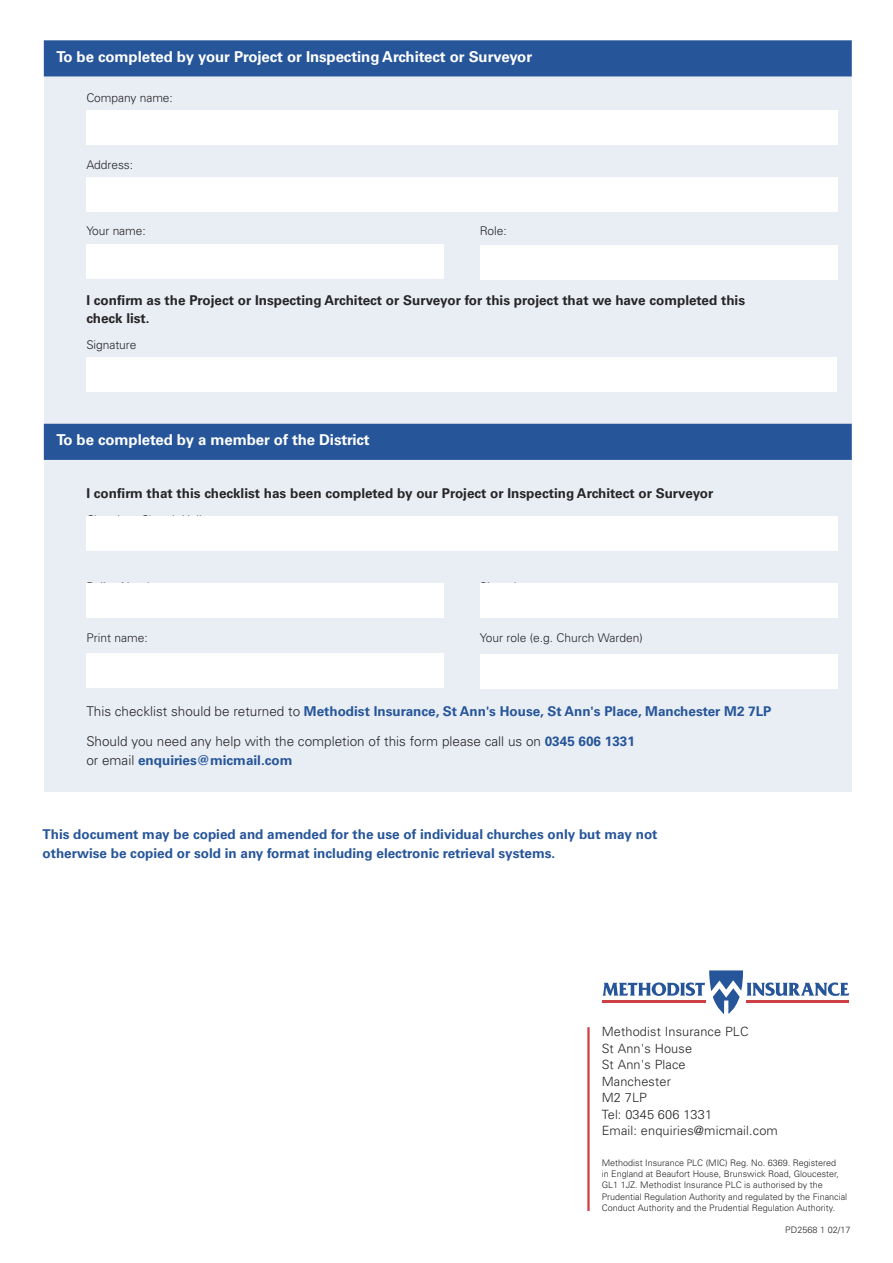
<style>
.page{position:relative;width:893px;height:1263px;background:#fff}
.page>*{position:absolute;margin:0;border:0;box-sizing:border-box;transform-origin:0 0}
.t1{font:700 15px "Univers";letter-spacing:-.005em;color:#fff}
.t2{font:700 13.5px/19.5px "Univers";color:#265599}
.t3{font:700 13.5px/18px "Univers";color:#272526}
.t4{font:300 13.5px/19.5px "Univers";color:#272526}
.t5{font:300 12.75px/16.5px "Univers";letter-spacing:.01em;color:#272526}
.t6{font:300 12px "Univers";letter-spacing:-.005em;color:#272526}
.t7{font:300 9px/11.2px "Univers";color:#272526}
.s1{font-weight:300;color:#272526}
.s2{font-weight:700;color:#265599}
</style>
<div class="page">
<div style="left:44px;top:42px;width:808px;height:750px;background:#e9eef5"></div>
<div style="left:44px;top:40px;width:808px;height:36px;background:#265599"></div>
<div style="left:44px;top:424px;width:808px;height:36px;background:#265599"></div>
<div style="left:86px;top:357px;width:751px;height:34px;background:#fff"></div>
<div style="left:86px;top:177px;width:751px;height:34px;background:#fff"></div>
<div style="left:86px;top:111px;width:751px;height:34px;background:#fff"></div>
<div style="left:86px;top:245px;width:357px;height:34px;background:#fff"></div>
<div style="left:86px;top:517px;width:751px;height:34px;background:#fff"></div>
<div style="left:86px;top:584px;width:358px;height:34px;background:#fff"></div>
<div style="left:480px;top:245px;width:357px;height:34px;background:#fff"></div>
<div style="left:480px;top:584px;width:357px;height:34px;background:#fff"></div>
<div style="left:86px;top:654px;width:358px;height:34px;background:#fff"></div>
<div style="left:480px;top:654px;width:357px;height:34px;background:#fff"></div>
<hr style="left:587px;top:1027px;width:3px;height:184px;background:#ce3e46">
<svg style="left:602px;top:970px;width:247px;height:44px"></svg>
<h1 class="t1" style="left:57px;top:51px;width:477px">To be completed by your Project or Inspecting Architect or Surveyor</h1>
<h3 class="t6" style="left:86px;top:94px;width:88px">Company name:</h3>
<h3 class="t6" style="left:86px;top:160px;width:48px">Address:</h3>
<h3 class="t6" style="left:86px;top:226px;width:61px">Your name:</h3>
<h3 class="t6" style="left:480px;top:226px;width:29px">Role:</h3>
<h2 class="t3" style="left:86px;top:292px;width:660px">I confirm as the Project or Inspecting Architect or Surveyor for this project that we have completed this check list.</h2>
<h3 class="t6" style="left:86px;top:340px;width:52px">Signature</h3>
<h1 class="t1" style="left:57px;top:434px;width:315px">To be completed by a member of the District</h1>
<h2 class="t3" style="left:86px;top:486px;width:629px">I confirm that this checklist has been completed by our Project or Inspecting Architect or Surveyor</h2>
<h3 class="t6" style="left:86px;top:633px;width:63px">Print name:</h3>
<h3 class="t6" style="left:480px;top:633px;width:165px">Your role (e.g. Church Warden)</h3>
<h2 class="t2" style="left:86px;top:702px;width:687px"><span class="s1">This checklist should be returned to</span> Methodist Insurance, St Ann's House, St Ann's Place, Manchester M2 7LP</h2>
<h2 class="t4" style="left:86px;top:733px;width:550px">Should you need any help with the completion of this form please call us on <span class="s2">0345 606 1331 </span>or email <span class="s2">enquiries@micmail.com</span></h2>
<h2 class="t2" style="left:43px;top:825px;width:616px">This document may be copied and amended for the use of individual churches only but may not otherwise be copied or sold in any format including electronic retrieval systems.</h2>
<h3 class="t5" style="left:602px;top:1025px;width:178px">Methodist Insurance PLC<br>St Ann's House<br>St Ann's Place<br>Manchester<br>M2 7LP<br>Tel: 0345 606 1331<br>Email: enquiries@micmail.com</h3>
<p class="t7" style="left:602px;top:1158px;width:247px">Methodist Insurance PLC (MIC) Reg. No. 6369. Registered<br>in England at Beaufort House, Brunswick Road, Gloucester, GL1 1JZ. Methodist Insurance PLC is authorised by the Prudential Regulation Authority and regulated by the Financial Conduct Authority and the Prudential Regulation Authority.</p>
<p class="t7" style="left:785px;top:1225px;width:67px">PD2568 1 02/17</p>
</div>
